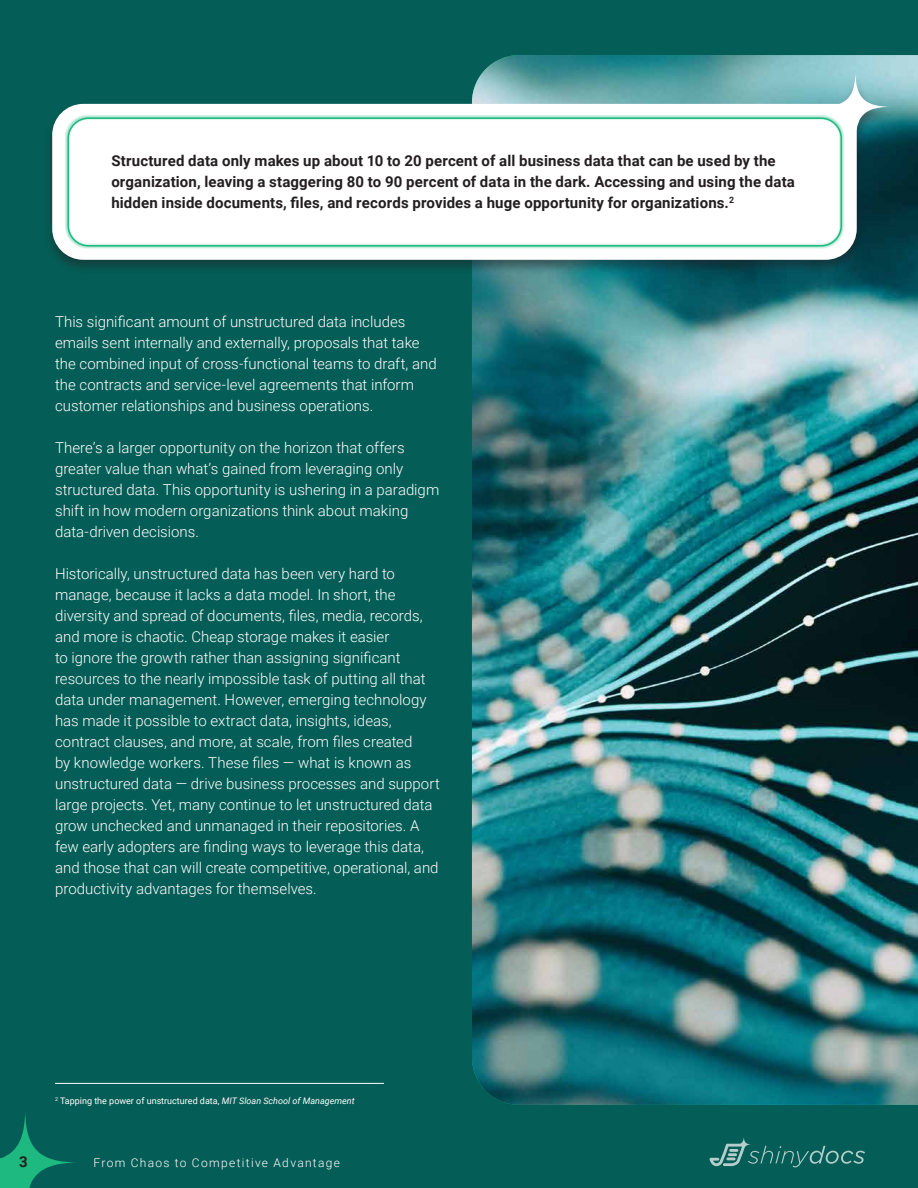
<style>
.page{position:relative;width:918px;height:1188px;background:#045d56}
.page>*{position:absolute;margin:0;border:0;box-sizing:border-box;transform-origin:0 0}
.Body_-_10pt{font:300 15px/21px "Roboto";color:#fff}
.Body_-_10pt-2{font:700 15px/21px "Roboto";letter-spacing:.01em;color:#231f20}
.t1{font:300 12px "Roboto";letter-spacing:.11em;color:#fff}
.Annotation_Attributi{font:9px "Roboto";color:#fff}
.s1{font-style:italic}
</style>
<div class="page">
<img style="left:472px;top:55px;width:446px;height:1050px">
<div style="left:44px;top:73px;width:853px;height:202px;background:#231f20;opacity:.45"></div>
<svg style="left:52px;top:70px;width:840px;height:190px"></svg>
<div style="left:65px;top:115px;width:779px;height:134px;background:#fff"></div>
<div style="left:68px;top:117px;width:774px;height:130px;border:2px solid #1eb980;border-radius:20px"></div>
<svg style="left:0;top:1113px;width:75px;height:75px"></svg>
<svg style="left:709px;top:1137px;width:156px;height:30px"></svg>
<hr style="left:55px;top:1083px;width:329px;height:1px;background:#fff">
<p class="Body_-_10pt-2" style="left:111px;top:150px;width:685px">Structured data only makes up about 10 to 20 percent of all business data that can be used by the organization, leaving a staggering 80 to 90 percent of data in the dark. Accessing and using the data hidden inside documents, files, and records provides a huge opportunity for organizations.<sup>2</sup></p>
<p class="Body_-_10pt" style="left:55px;top:310px;width:383px">This significant amount of unstructured data includes emails sent internally and externally, proposals that take the combined input of cross-functional teams to draft, and the contracts and service-level agreements that inform customer relationships and business operations.</p>
<p class="Body_-_10pt" style="left:55px;top:436px;width:386px">There’s a larger opportunity on the horizon that offers greater value than what’s gained from leveraging only structured data. This opportunity is ushering in a paradigm shift in how modern organizations think about making data-driven decisions.</p>
<p class="Body_-_10pt" style="left:55px;top:562px;width:386px">Historically, unstructured data has been very hard to manage, because it lacks a data model. In short, the diversity and spread of documents, files, media, records, and more is chaotic. Cheap storage makes it easier<br>to ignore the growth rather than assigning significant resources to the nearly impossible task of putting all that data under management. However, emerging technology has made it possible to extract data, insights, ideas, contract clauses, and more, at scale, from files created<br>by knowledge workers. These files — what is known as unstructured data — drive business processes and support large projects. Yet, many continue to let unstructured data grow unchecked and unmanaged in their repositories. A few early adopters are finding ways to leverage this data, and those that can will create competitive, operational, and productivity advantages for themselves.</p>
<p class="Annotation_Attributi" style="left:55px;top:1094px;width:301px"><sup>2</sup> Tapping the power of unstructured data, <span class="s1">MIT Sloan School of Management</span></p>
<p class="Body_-_10pt-2" style="left:19px;top:1151px;width:10px">3</p>
<p class="t1" style="left:94px;top:1154px;width:248px">From Chaos to Competitive Advantage</p>
</div>
